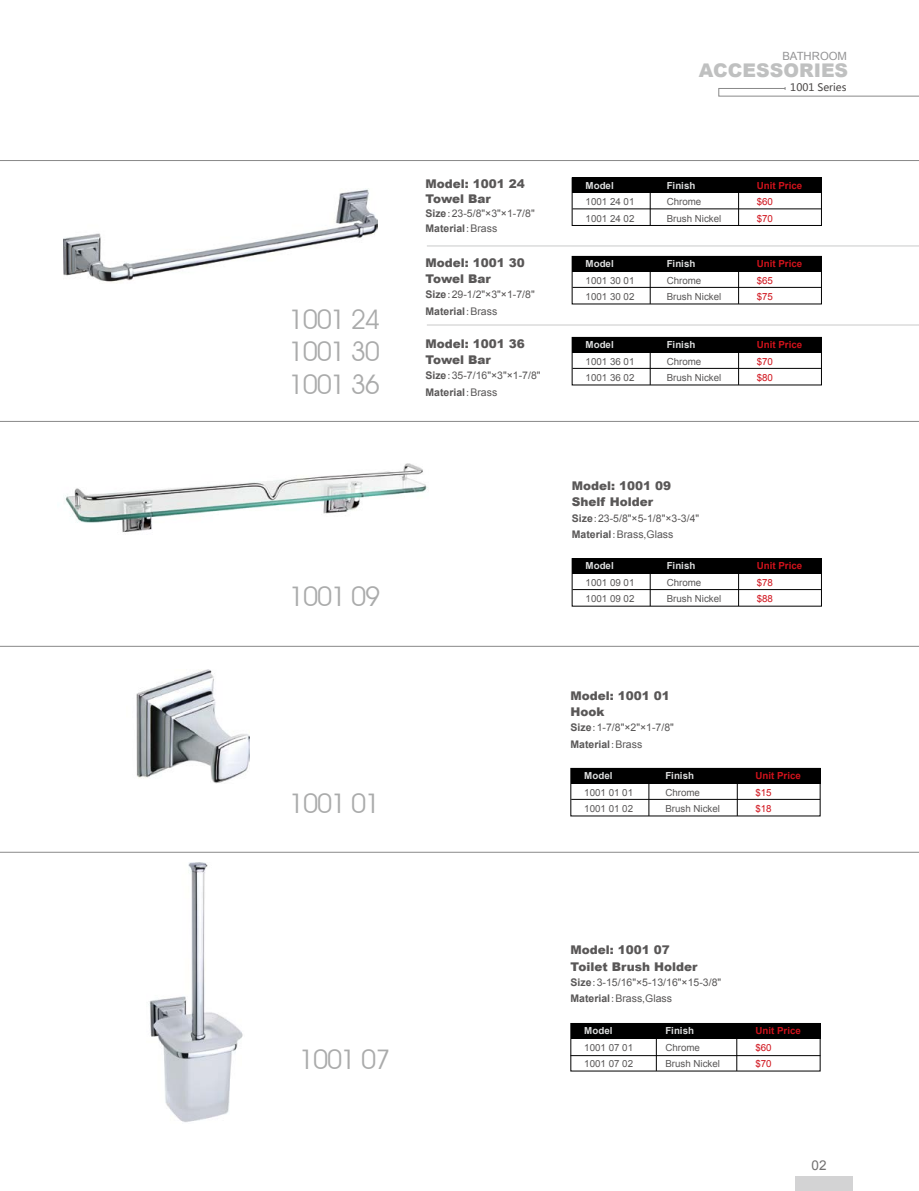
<style>
.page{position:relative;width:919px;height:1191px;background:#fff}
.page>*{position:absolute;margin:0;border:0;box-sizing:border-box;transform-origin:0 0}
.t1{font:27px/32.4px "Avant Garde IT Cby BT";letter-spacing:-.05em;color:#aaabab;text-align:justify}
.t2{font:900 18.75px "Arial";color:#bfc0c0}
.t3{font:13.5px "Arial";color:#727171}
.t4{font:900 12px/16.5px "Arial";color:#595757}
.t5{font:11.4px "Arial";color:#949495}
.t6{font:10.5px/16.5px "Arial";color:#595757}
.t7{font:10.35px "Microsoft Ya Hei";color:#4c4948}
.t8{font:9.75px "Arial";color:#595757}
.t9{font:700 9.75px "Arial";color:#dcdddd}
.t10{font:700 9.75px "Arial";color:#d0121b}
.t11{font:9.75px "Arial";color:#d0121b}
.s1{font-weight:700}
.s2{font-family:"Sim Sun"}
</style>
<div class="page">
<img style="left:64px;top:189px;width:314px;height:93px">
<img style="left:136px;top:670px;width:113px;height:113px">
<img style="left:65px;top:463px;width:363px;height:69px">
<hr style="left:0;top:160px;width:918px;height:1px;background:#898989">
<hr style="left:0;top:421px;width:918px;height:1px;background:#898989">
<div style="left:571px;top:178px;width:250px;height:48px;border:1px solid #000"></div>
<div style="left:572px;top:178px;width:249px;height:15px;background:#000"></div>
<hr style="left:572px;top:208px;width:249px;height:1px;background:#000">
<hr style="left:649px;top:179px;width:1px;height:46px;background:#000">
<hr style="left:738px;top:179px;width:1px;height:46px;background:#000">
<div style="left:572px;top:256px;width:249px;height:15px;background:#000"></div>
<hr style="left:572px;top:287px;width:249px;height:1px;background:#000">
<hr style="left:649px;top:257px;width:1px;height:47px;background:#000">
<hr style="left:738px;top:257px;width:1px;height:47px;background:#000">
<div style="left:572px;top:337px;width:249px;height:15px;background:#000"></div>
<hr style="left:572px;top:368px;width:249px;height:1px;background:#000">
<hr style="left:649px;top:338px;width:1px;height:47px;background:#000">
<hr style="left:738px;top:338px;width:1px;height:47px;background:#000">
<hr style="left:0;top:646px;width:918px;height:1px;background:#898989">
<hr style="left:0;top:852px;width:918px;height:1px;background:#898989">
<div style="left:572px;top:558px;width:249px;height:15px;background:#000"></div>
<hr style="left:572px;top:589px;width:249px;height:1px;background:#000">
<hr style="left:649px;top:559px;width:1px;height:47px;background:#000">
<hr style="left:738px;top:559px;width:1px;height:47px;background:#000">
<div style="left:570px;top:768px;width:250px;height:15px;background:#000"></div>
<hr style="left:571px;top:799px;width:249px;height:1px;background:#000">
<hr style="left:648px;top:769px;width:1px;height:47px;background:#000">
<hr style="left:737px;top:769px;width:1px;height:47px;background:#000">
<div style="left:570px;top:1023px;width:250px;height:15px;background:#000"></div>
<hr style="left:570px;top:1055px;width:250px;height:1px;background:#000">
<hr style="left:656px;top:1024px;width:1px;height:47px;background:#000">
<hr style="left:736px;top:1024px;width:1px;height:47px;background:#000">
<img style="left:149px;top:862px;width:94px;height:260px">
<hr style="left:427px;top:246px;width:491px;height:1px;background:#c9caca">
<hr style="left:427px;top:325px;width:491px;height:1px;background:#c9caca">
<svg style="left:718px;top:87px;width:200px;height:10px"></svg>
<div style="left:795px;top:1176px;width:57px;height:15px;background:#d3d3d4"></div>
<h1 class="t1" style="left:289px;top:303px;width:93px">1001 24<br>1001 30<br>1001 36</h1>
<h1 class="t1" style="left:289px;top:580px;width:93px">1001 09</h1>
<h1 class="t1" style="left:289px;top:787px;width:93px">1001 01</h1>
<p class="t5" style="left:782px;top:49px;width:66px">BATHROOM</p>
<h2 class="t2" style="left:699px;top:57px;width:151px">ACCESSORIES</h2>
<p class="t7" style="left:790px;top:81px;width:58px">1001 Series</p>
<p class="t4" style="left:425px;top:176px;width:101px;line-height:15px">Model: 1001 24<br>Towel Bar</p>
<p class="t6" style="left:425px;top:206px;width:111px;line-height:15px"><span class="s1">Size</span><span class="s2">:</span>23-5/8"×3"×1-7/8"<br><span class="s1">Material</span><span class="s2">:</span>Brass</p>
<p class="t4" style="left:425px;top:254px;width:101px">Model: 1001 30<br>Towel Bar</p>
<p class="t6" style="left:425px;top:286px;width:111px"><span class="s1">Size</span><span class="s2">:</span>29-1/2"×3"×1-7/8"<br><span class="s1">Material</span><span class="s2">:</span>Brass</p>
<p class="t4" style="left:425px;top:335px;width:101px">Model: 1001 36<br>Towel Bar</p>
<p class="t6" style="left:425px;top:367px;width:117px"><span class="s1">Size</span><span class="s2">:</span>35-7/16"×3"×1-7/8"<br><span class="s1">Material</span><span class="s2">:</span>Brass</p>
<p class="t9" style="left:585px;top:179px;width:30px">Model</p>
<p class="t9" style="left:666px;top:179px;width:30px">Finish</p>
<p class="t10" style="left:756px;top:179px;width:47px">Unit Price</p>
<p class="t8" style="left:585px;top:195px;width:50px">1001 24 01</p>
<p class="t8" style="left:666px;top:195px;width:36px">Chrome</p>
<p class="t11" style="left:756px;top:195px;width:18px">$60</p>
<p class="t8" style="left:585px;top:212px;width:50px">1001 24 02</p>
<p class="t8" style="left:666px;top:212px;width:56px">Brush Nickel</p>
<p class="t11" style="left:756px;top:212px;width:18px">$70</p>
<p class="t9" style="left:585px;top:257px;width:30px">Model</p>
<p class="t9" style="left:666px;top:257px;width:30px">Finish</p>
<p class="t10" style="left:756px;top:257px;width:47px">Unit Price</p>
<p class="t8" style="left:585px;top:274px;width:50px">1001 30 01</p>
<p class="t8" style="left:666px;top:274px;width:36px">Chrome</p>
<p class="t11" style="left:756px;top:274px;width:18px">$65</p>
<p class="t8" style="left:585px;top:290px;width:50px">1001 30 02</p>
<p class="t8" style="left:666px;top:290px;width:56px">Brush Nickel</p>
<p class="t11" style="left:756px;top:290px;width:18px">$75</p>
<p class="t9" style="left:585px;top:338px;width:30px">Model</p>
<p class="t9" style="left:666px;top:338px;width:30px">Finish</p>
<p class="t10" style="left:756px;top:338px;width:47px">Unit Price</p>
<p class="t8" style="left:585px;top:355px;width:50px">1001 36 01</p>
<p class="t8" style="left:666px;top:355px;width:36px">Chrome</p>
<p class="t11" style="left:756px;top:355px;width:18px">$70</p>
<p class="t8" style="left:585px;top:371px;width:50px">1001 36 02</p>
<p class="t8" style="left:666px;top:371px;width:56px">Brush Nickel</p>
<p class="t11" style="left:756px;top:371px;width:18px">$80</p>
<p class="t4" style="left:571px;top:477px;width:101px">Model: 1001 09<br>Shelf Holder</p>
<p class="t6" style="left:571px;top:510px;width:129px"><span class="s1">Size</span><span class="s2">:</span>23-5/8"×5-1/8"×3-3/4"<br><span class="s1">Material</span><span class="s2">:</span>Brass,Glass</p>
<p class="t9" style="left:585px;top:559px;width:30px">Model</p>
<p class="t9" style="left:666px;top:559px;width:30px">Finish</p>
<p class="t10" style="left:756px;top:559px;width:47px">Unit Price</p>
<p class="t8" style="left:585px;top:576px;width:50px">1001 09 01</p>
<p class="t8" style="left:666px;top:576px;width:36px">Chrome</p>
<p class="t11" style="left:756px;top:576px;width:18px">$78</p>
<p class="t8" style="left:585px;top:592px;width:50px">1001 09 02</p>
<p class="t8" style="left:666px;top:592px;width:56px">Brush Nickel</p>
<p class="t11" style="left:756px;top:592px;width:18px">$88</p>
<p class="t4" style="left:570px;top:687px;width:101px">Model: 1001 01<br>Hook</p>
<p class="t6" style="left:570px;top:719px;width:105px"><span class="s1">Size</span><span class="s2">:</span>1-7/8"×2"×1-7/8"<br><span class="s1">Material</span><span class="s2">:</span>Brass</p>
<p class="t9" style="left:584px;top:769px;width:30px">Model</p>
<p class="t9" style="left:665px;top:769px;width:30px">Finish</p>
<p class="t10" style="left:755px;top:769px;width:47px">Unit Price</p>
<p class="t8" style="left:584px;top:786px;width:50px">1001 01 01</p>
<p class="t8" style="left:665px;top:786px;width:36px">Chrome</p>
<p class="t11" style="left:755px;top:786px;width:18px">$15</p>
<p class="t8" style="left:584px;top:802px;width:50px">1001 01 02</p>
<p class="t8" style="left:665px;top:802px;width:56px">Brush Nickel</p>
<p class="t11" style="left:755px;top:802px;width:18px">$18</p>
<h1 class="t1" style="left:299px;top:1042px;width:93px">1001 07</h1>
<p class="t4" style="left:570px;top:941px;width:128px">Model: 1001 07<br>Toilet Brush Holder</p>
<p class="t6" style="left:570px;top:974px;width:152px"><span class="s1">Size</span><span class="s2">:</span>3-15/16"×5-13/16"×15-3/8"<br><span class="s1">Material</span><span class="s2">:</span>Brass,Glass</p>
<p class="t9" style="left:584px;top:1024px;width:30px">Model</p>
<p class="t9" style="left:665px;top:1024px;width:30px">Finish</p>
<p class="t10" style="left:755px;top:1024px;width:47px">Unit Price</p>
<p class="t8" style="left:584px;top:1041px;width:50px">1001 07 01</p>
<p class="t8" style="left:665px;top:1041px;width:36px">Chrome</p>
<p class="t11" style="left:755px;top:1041px;width:18px">$60</p>
<p class="t8" style="left:584px;top:1057px;width:50px">1001 07 02</p>
<p class="t8" style="left:665px;top:1057px;width:56px">Brush Nickel</p>
<p class="t11" style="left:755px;top:1057px;width:18px">$70</p>
<p class="t3" style="left:811px;top:1156px;width:17px">02</p>
</div>
